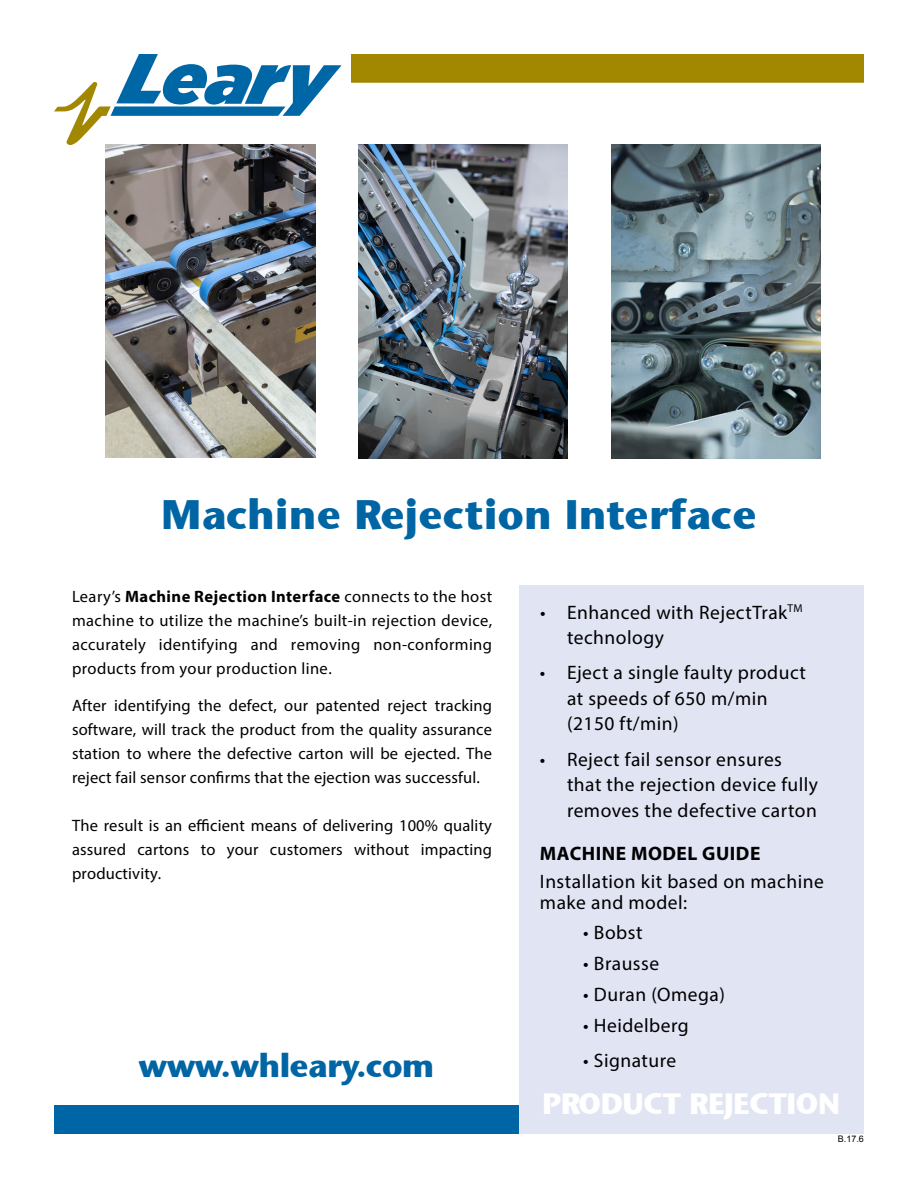
<style>
.page{position:relative;width:918px;height:1188px;background:#fff}
.page>*{position:absolute;margin:0;border:0;box-sizing:border-box;transform-origin:0 0}
.t1{font:700 42px "Stone Sans";letter-spacing:.025em;color:#0065a4}
.t2{font:700 33px "Stone Sans";color:#0065a4}
.t3{font:700 30px "Stone Sans";color:#fff}
.t4{font:19.5px/25.5px "Myriad Pro";letter-spacing:.025em;color:#000}
.t5{font:700 19.5px "Myriad Pro";letter-spacing:.025em;color:#000}
.t6{font:16.5px/24px "Myriad Pro";letter-spacing:.01em;color:#000;text-align:justify}
.t7{font:9px "Arial";color:#000}
.s1{font-weight:700}
</style>
<div class="page">
<div style="left:54px;top:1106px;width:468px;height:28px;background:#0065a4"></div>
<div style="left:519px;top:585px;width:345px;height:549px;background:#e1e4f3"></div>
<div style="left:351px;top:54px;width:513px;height:29px;background:#a28800"></div>
<svg style="left:54px;top:54px;width:288px;height:91px"></svg>
<img style="left:359px;top:144px;width:209px;height:315px">
<img style="left:611px;top:144px;width:210px;height:315px">
<img style="left:106px;top:144px;width:209px;height:313px">
<h1 class="t1" style="left:162px;top:488px;width:596px">Machine Rejection Interface</h1>
<p class="t6" style="left:72px;top:584px;width:422px">Leary’s <span class="s1">Machine Rejection Interface</span> connects to the host machine to utilize the machine’s built-in rejection device, accurately identifying and removing non-conforming products from your production line.</p>
<p class="t6" style="left:72px;top:693px;width:422px">After identifying the defect, our patented reject tracking software, will track the product from the quality assurance station to where the defective carton will be ejected. The reject fail sensor confirms that the ejection was successful.</p>
<p class="t6" style="left:72px;top:813px;width:422px">The result is an efficient means of delivering 100% quality assured cartons to your customers without impacting productivity.</p>
<h2 class="t2" style="left:139px;top:1045px;width:297px">www.whleary.com</h2>
<p class="t4" style="left:567px;top:599px;width:237px;text-indent:-27px">• Enhanced with RejectTrak<sup>TM </sup>technology</p>
<p class="t4" style="left:567px;top:660px;width:240px;text-indent:-27px">• Eject a single faulty product at speeds of 650 m/min (2150 ft/min)</p>
<p class="t4" style="left:567px;top:746px;width:253px;text-indent:-27px">• Reject fail sensor ensures that the rejection device fully removes the defective carton</p>
<p class="t5" style="left:540px;top:841px;width:222px">MACHINE MODEL GUIDE</p>
<p class="t4" style="left:540px;top:870px;width:285px;line-height:21px">Installation kit based on machine make and model:</p>
<p class="t4" style="left:583px;top:920px;width:61px">• Bobst</p>
<p class="t4" style="left:583px;top:951px;width:77px">• Brausse</p>
<p class="t4" style="left:583px;top:981px;width:143px">• Duran (Omega)</p>
<p class="t4" style="left:583px;top:1012px;width:107px">• Heidelberg</p>
<p class="t4" style="left:583px;top:1047px;width:94px">• Signature</p>
<h3 class="t3" style="left:543px;top:1085px;width:298px">PRODUCT REJECTION</h3>
<p class="t7" style="left:838px;top:1133px;width:28px">B.17.6</p>
</div>
